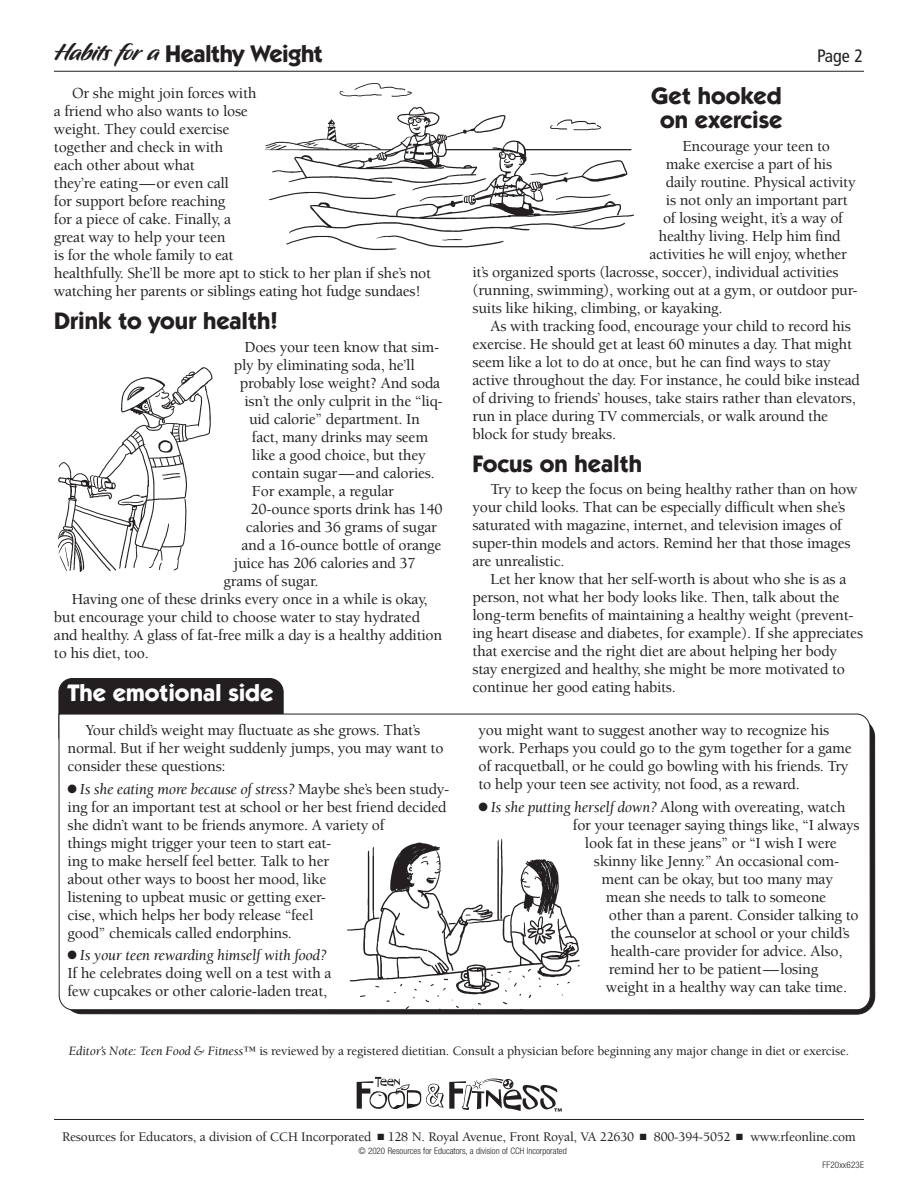
<style>
.page{position:relative;width:918px;height:1188px;background:#fff}
.page>*{position:absolute;margin:0;border:0;box-sizing:border-box;transform-origin:0 0}
.t1{font:700 24px/24px "ITC Kabel Std";letter-spacing:-.005em;color:#231f20;text-align:center}
.t2{font:700 24px "ITC Kabel Std";letter-spacing:-.03em;color:#231f20}
.t3{font:700 24px "ITC Kabel Std";color:#fff}
.t4{font:condensed 18px "Frutiger LT Pro";color:#231f20}
.t5{font:500 15.75px/18px "Berkeley Std";letter-spacing:-.015em;color:#231f20}
.t6{font:500 13.5px "Berkeley Std";letter-spacing:-.015em;color:#231f20}
.t7{font:500 13.2px "Berkeley Std";letter-spacing:-.01em;color:#231f20}
.t8{font:300 condensed 9px "Helvetica Neue";color:#231f20}
.t9{font:300 condensed 9px "Helvetica Neue";letter-spacing:.02em;color:#231f20}
.s1{font-family:"P22 Pooper Black Pro";font-weight:400;font-size:28.5px}
.s2{font-weight:400;font-style:italic}
</style>
<div class="page">
<hr style="left:54px;top:1119px;width:810px;height:1px;background:#231f20">
<hr style="left:54px;top:71px;width:810px;height:1px;background:#231f20">
<img style="left:247px;top:70px;width:397px;height:181px">
<img style="left:59px;top:367px;width:154px;height:204px">
<div style="left:59px;top:679px;width:224px;height:71px;background:#231f20;border-radius:14px"></div>
<div style="left:59px;top:678px;width:225px;height:72px;border:1px solid #231f20;border-radius:14px"></div>
<svg style="left:58px;top:713px;width:813px;height:297px"></svg>
<img style="left:344px;top:833px;width:235px;height:181px">
<svg style="left:357px;top:1076px;width:205px;height:36px"></svg>
<h1 class="t2" style="left:54px;top:39px;width:270px"><span class="s1">Habits for a</span> Healthy Weight</h1>
<h1 class="t4" style="left:817px;top:45px;width:48px">Page 2</h1>
<p class="t5" style="left:54px;top:84px;width:379px;text-indent:18px">Or she might join forces with<br>a friend who also wants to lose<br>weight. They could exercise<br>together and check in with<br>each other about what<br>they’re eating—or even call<br>for support before reaching<br>for a piece of cake. Finally, a<br>great way to help your teen<br>is for the whole family to eat<br>healthfully. She’ll be more apt to stick to her plan if she’s not watching her parents or siblings eating hot fudge sundaes!</p>
<p class="t1" style="left:54px;top:309px;width:226px">Drink to your health!</p>
<p class="t5" style="left:244px;top:338px;width:196px">Does your teen know that sim-</p>
<p class="t5" style="left:234px;top:356px;width:182px">ply by eliminating soda, he’ll</p>
<p class="t5" style="left:240px;top:374px;width:202px">probably lose weight? And soda</p>
<p class="t5" style="left:244px;top:392px;width:200px">isn’t the only culprit in the “liq-</p>
<p class="t5" style="left:249px;top:410px;width:172px">uid calorie” department. In</p>
<p class="t5" style="left:252px;top:428px;width:178px">fact, many drinks may seem</p>
<p class="t5" style="left:252px;top:446px;width:175px">like a good choice, but they</p>
<p class="t5" style="left:252px;top:464px;width:184px">contain sugar—and calories.</p>
<p class="t5" style="left:252px;top:482px;width:143px">For example, a regular</p>
<p class="t5" style="left:251px;top:500px;width:194px">20-ounce sports drink has 140</p>
<p class="t5" style="left:246px;top:518px;width:192px">calories and 36 grams of sugar</p>
<p class="t5" style="left:241px;top:536px;width:202px">and a 16-ounce bottle of orange</p>
<p class="t5" style="left:234px;top:554px;width:183px">juice has 206 calories and 37</p>
<p class="t5" style="left:223px;top:572px;width:97px">grams of sugar.</p>
<p class="t5" style="left:72px;top:590px;width:357px">Having one of these drinks every once in a while is okay,</p>
<p class="t5" style="left:54px;top:608px;width:368px">but encourage your child to choose water to stay hydrated</p>
<p class="t5" style="left:54px;top:626px;width:390px">and healthy. A glass of fat-free milk a day is a healthy addition</p>
<p class="t5" style="left:54px;top:644px;width:96px">to his diet, too.</p>
<p class="t1" style="left:651px;top:84px;width:133px">Get hooked on exercise</p>
<p class="t5" style="left:682px;top:137px;width:149px">Encourage your teen to</p>
<p class="t5" style="left:666px;top:155px;width:168px">make exercise a part of his</p>
<p class="t5" style="left:666px;top:173px;width:191px">daily routine. Physical activity</p>
<p class="t5" style="left:666px;top:191px;width:183px">is not only an important part</p>
<p class="t5" style="left:663px;top:209px;width:181px">of losing weight, it’s a way of</p>
<p class="t5" style="left:658px;top:227px;width:184px">healthy living. Help him find</p>
<p class="t5" style="left:650px;top:245px;width:199px">activities he will enjoy, whether</p>
<p class="t5" style="left:473px;top:263px;width:368px">it’s organized sports (lacrosse, soccer), individual activities</p>
<p class="t5" style="left:473px;top:281px;width:387px">(running, swimming), working out at a gym, or outdoor pur-</p>
<p class="t5" style="left:473px;top:299px;width:252px">suits like hiking, climbing, or kayaking.</p>
<p class="t5" style="left:491px;top:317px;width:362px">As with tracking food, encourage your child to record his</p>
<p class="t5" style="left:473px;top:335px;width:381px">exercise. He should get at least 60 minutes a day. That might</p>
<p class="t5" style="left:473px;top:353px;width:360px">seem like a lot to do at once, but he can find ways to stay</p>
<p class="t5" style="left:473px;top:371px;width:389px">active throughout the day. For instance, he could bike instead</p>
<p class="t5" style="left:473px;top:389px;width:385px">of driving to friends’ houses, take stairs rather than elevators,</p>
<p class="t5" style="left:473px;top:407px;width:357px">run in place during TV commercials, or walk around the</p>
<p class="t5" style="left:473px;top:425px;width:145px">block for study breaks.</p>
<p class="t1" style="left:472px;top:451px;width:171px">Focus on health</p>
<p class="t5" style="left:490px;top:481px;width:369px">Try to keep the focus on being healthy rather than on how</p>
<p class="t5" style="left:472px;top:499px;width:374px">your child looks. That can be especially difficult when she’s</p>
<p class="t5" style="left:472px;top:517px;width:371px">saturated with magazine, internet, and television images of</p>
<p class="t5" style="left:472px;top:535px;width:380px">super-thin models and actors. Remind her that those images</p>
<p class="t5" style="left:472px;top:553px;width:94px">are unrealistic.</p>
<p class="t5" style="left:490px;top:571px;width:357px">Let her know that her self-worth is about who she is as a</p>
<p class="t5" style="left:472px;top:589px;width:369px">person, not what her body looks like. Then, talk about the</p>
<p class="t5" style="left:472px;top:607px;width:383px">long-term benefits of maintaining a healthy weight (prevent-</p>
<p class="t5" style="left:472px;top:625px;width:392px">ing heart disease and diabetes, for example). If she appreciates</p>
<p class="t5" style="left:472px;top:643px;width:366px">that exercise and the right diet are about helping her body</p>
<p class="t5" style="left:472px;top:661px;width:374px">stay energized and healthy, she might be more motivated to</p>
<p class="t5" style="left:472px;top:679px;width:205px">continue her good eating habits.</p>
<h2 class="t3" style="left:68px;top:678px;width:207px">The emotional side</h2>
<p class="t5" style="left:68px;top:722px;width:378px;text-indent:18px">Your child’s weight may fluctuate as she grows. That’s normal. But if her weight suddenly jumps, you may want to consider these questions:</p>
<p class="t5" style="left:68px;top:780px;width:383px">● <span class="s2">Is she eating more because of stress?</span> Maybe she’s been study&shy;ing for an important test at school or her best friend decided she didn’t want to be friends anymore. A variety of<br>things might trigger your teen to start eat-<br>ing to make herself feel better. Talk to her<br>about other ways to boost her mood, like<br>listening to upbeat music or getting exer-<br>cise, which helps her body release “feel<br>good” chemicals called endorphins.</p>
<p class="t5" style="left:68px;top:947px;width:265px">● <span class="s2">Is your teen rewarding himself with food?<br></span>If he celebrates doing well on a test with a few cupcakes or other calorie-laden treat,</p>
<p class="t5" style="left:478px;top:722px;width:375px">you might want to suggest another way to recognize his work. Perhaps you could go to the gym together for a game of racquetball, or he could go bowling with his friends. Try to help your teen see activity, not food, as a reward.</p>
<p class="t5" style="left:478px;top:798px;width:369px">● <span class="s2">Is she putting herself down?</span> Along with overeating, watch</p>
<p class="t5" style="left:573px;top:816px;width:288px">for your teenager saying things like, “I always</p>
<p class="t5" style="left:585px;top:834px;width:253px">look fat in these jeans” or “I wish I were</p>
<p class="t5" style="left:594px;top:852px;width:247px">skinny like Jenny.” An occasional com-</p>
<p class="t5" style="left:601px;top:870px;width:233px">ment can be okay, but too many may</p>
<p class="t5" style="left:606px;top:888px;width:222px">mean she needs to talk to someone</p>
<p class="t5" style="left:609px;top:906px;width:251px">other than a parent. Consider talking to</p>
<p class="t5" style="left:610px;top:924px;width:241px">the counselor at school or your child’s</p>
<p class="t5" style="left:610px;top:942px;width:234px">health-care provider for advice. Also,</p>
<p class="t5" style="left:609px;top:960px;width:211px">remind her to be patient—losing</p>
<p class="t5" style="left:606px;top:978px;width:243px">weight in a healthy way can take time.</p>
<p class="t7" style="left:69px;top:1044px;width:782px"><span class="s2">Editor’s Note: Teen Food &amp; Fitness™</span> is reviewed by a registered dietitian. Consult a physician before beginning any major change in diet or exercise.</p>
<p class="t6" style="left:62px;top:1129px;width:795px">Resources for Educators, a division of CCH Incorporated ■ 128 N. Royal Avenue, Front Royal, VA 22630 ■ 800-394-5052 ■ www.rfeonline.com</p>
<p class="t8" style="left:358px;top:1146px;width:210px">© 2020 Resources for Educators, a division of CCH Incorporated</p>
<p class="t9" style="left:822px;top:1159px;width:43px">FF20xx623E</p>
</div>
